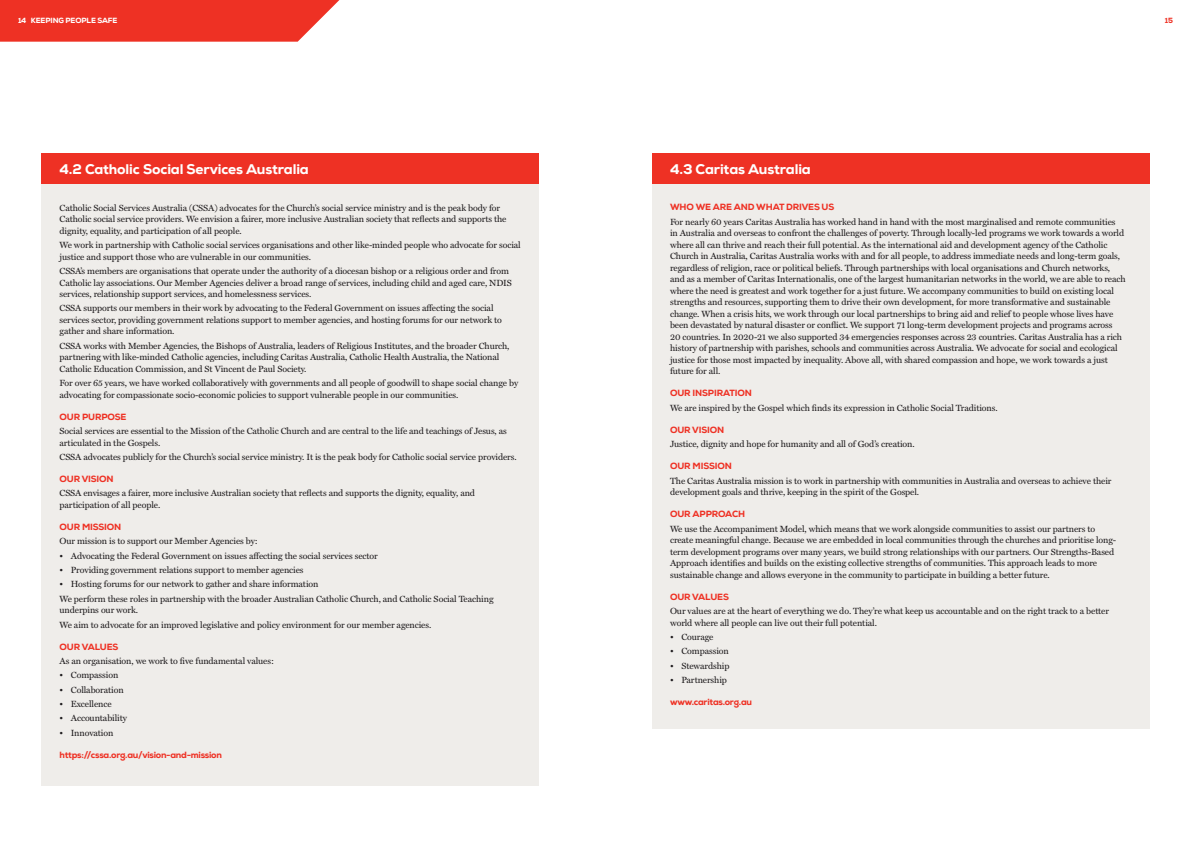
<style>
.page{position:relative;width:1191px;height:842px;background:#fff}
.page>*{position:absolute;margin:0;border:0;box-sizing:border-box;transform-origin:0 0}
.t1{font:800 14px "Nexa";letter-spacing:-.01em;color:#fff}
.t2{font:9px/11.5px "Miller Text";letter-spacing:-.01em;color:#1e1b1d}
.t3{font:800 9px "Nexa";letter-spacing:-.015em;color:#ee3124}
.t4{font:800 7.5px "Nexa";letter-spacing:-.015em;color:#fff}
.t5{font:800 7.5px "Nexa";color:#ee3124}
</style>
<div class="page">
<div style="left:42px;top:159px;width:497px;height:627px;background:#efedea"></div>
<div style="left:42px;top:153px;width:497px;height:31px;background:#ee3124"></div>
<svg style="left:0;top:0;width:339px;height:42px;background:#ef3e32"></svg>
<div style="left:652px;top:159px;width:497px;height:570px;background:#efedea"></div>
<div style="left:652px;top:153px;width:497px;height:31px;background:#ee3124"></div>
<p class="t4" style="left:18px;top:16px;width:101px">14 KEEPING PEOPLE SAFE</p>
<p class="t5" style="left:1164px;top:16px;width:10px">15</p>
<h1 class="t1" style="left:60px;top:160px;width:251px">4.2 Catholic Social Services Australia</h1>
<h1 class="t1" style="left:670px;top:160px;width:142px">4.3 Caritas Australia</h1>
<p class="t2" style="left:60px;top:201px;width:448px">Catholic Social Services Australia (CSSA) advocates for the Church’s social service ministry and is the peak body for<br>Catholic social service providers. We envision a fairer, more inclusive Australian society that reflects and supports the dignity, equality, and participation of all people.</p>
<p class="t2" style="left:60px;top:239px;width:463px">We work in partnership with Catholic social services organisations and other like-minded people who advocate for social justice and support those who are vulnerable in our communities.</p>
<p class="t2" style="left:60px;top:265px;width:454px">CSSA’s members are organisations that operate under the authority of a diocesan bishop or a religious order and from<br>Catholic lay associations. Our Member Agencies deliver a broad range of services, including child and aged care, NDIS services, relationship support services, and homelessness services.</p>
<p class="t2" style="left:60px;top:302px;width:444px">CSSA supports our members in their work by advocating to the Federal Government on issues affecting the social services sector, providing government relations support to member agencies, and hosting forums for our network to gather and share information.</p>
<p class="t2" style="left:60px;top:339px;width:451px">CSSA works with Member Agencies, the Bishops of Australia, leaders of Religious Institutes, and the broader Church, partnering with like-minded Catholic agencies, including Caritas Australia, Catholic Health Australia, the National<br>Catholic Education Commission, and St Vincent de Paul Society.</p>
<p class="t2" style="left:60px;top:377px;width:460px">For over 65 years, we have worked collaboratively with governments and all people of goodwill to shape social change by advocating for compassionate socio-economic policies to support vulnerable people in our communities.</p>
<p class="t3" style="left:60px;top:411px;width:68px">OUR PURPOSE</p>
<p class="t2" style="left:60px;top:425px;width:449px">Social services are essential to the Mission of the Catholic Church and are central to the life and teachings of Jesus, as articulated in the Gospels.</p>
<p class="t2" style="left:60px;top:450px;width:458px">CSSA advocates publicly for the Church’s social service ministry. It is the peak body for Catholic social service providers.</p>
<p class="t3" style="left:60px;top:473px;width:56px">OUR VISION</p>
<p class="t2" style="left:60px;top:487px;width:417px">CSSA envisages a fairer, more inclusive Australian society that reflects and supports the dignity, equality, and participation of all people.</p>
<p class="t3" style="left:60px;top:521px;width:63px">OUR MISSION</p>
<p class="t2" style="left:60px;top:535px;width:200px">Our mission is to support our Member Agencies by:</p>
<p class="t2" style="left:60px;top:549px;width:320px">• Advocating the Federal Government on issues affecting the social services sector</p>
<p class="t2" style="left:60px;top:564px;width:245px">• Providing government relations support to member agencies</p>
<p class="t2" style="left:60px;top:576px;width:435px;line-height:14.3px">• Hosting forums for our network to gather and share information<br>We perform these roles in partnership with the broader Australian Catholic Church, and Catholic Social Teaching</p>
<p class="t2" style="left:60px;top:602px;width:373px;line-height:14.3px">underpins our work.<br>We aim to advocate for an improved legislative and policy environment for our member agencies.</p>
<p class="t3" style="left:60px;top:641px;width:60px">OUR VALUES</p>
<p class="t2" style="left:60px;top:655px;width:216px">As an organisation, we work to five fundamental values:</p>
<p class="t2" style="left:60px;top:669px;width:60px">• Compassion</p>
<p class="t2" style="left:60px;top:683px;width:66px">• Collaboration</p>
<p class="t2" style="left:60px;top:698px;width:54px">• Excellence</p>
<p class="t2" style="left:60px;top:712px;width:69px">• Accountability</p>
<p class="t2" style="left:60px;top:726px;width:55px">• Innovation</p>
<p class="t3" style="left:60px;top:749px;width:164px">https://cssa.org.au/vision-and-mission</p>
<p class="t3" style="left:670px;top:201px;width:166px">WHO WE ARE AND WHAT DRIVES US</p>
<p class="t2" style="left:670px;top:215px;width:457px">For nearly 60 years Caritas Australia has worked hand in hand with the most marginalised and remote communities<br>in Australia and overseas to confront the challenges of poverty. Through locally-led programs we work towards a world where all can thrive and reach their full potential. As the international aid and development agency of the Catholic Church in Australia, Caritas Australia works with and for all people, to address immediate needs and long-term goals, regardless of religion, race or political beliefs. Through partnerships with local organisations and Church networks, and as a member of Caritas Internationalis, one of the largest humanitarian networks in the world, we are able to reach where the need is greatest and work together for a just future. We accompany communities to build on existing local strengths and resources, supporting them to drive their own development, for more transformative and sustainable change. When a crisis hits, we work through our local partnerships to bring aid and relief to people whose lives have been devastated by natural disaster or conflict. We support 71 long-term development projects and programs across<br>20 countries. In 2020-21 we also supported 34 emergencies responses across 23 countries. Caritas Australia has a rich history of partnership with parishes, schools and communities across Australia. We advocate for social and ecological justice for those most impacted by inequality. Above all, with shared compassion and hope, we work towards a just future for all.</p>
<p class="t3" style="left:670px;top:387px;width:83px">OUR INSPIRATION</p>
<p class="t2" style="left:670px;top:401px;width:329px">We are inspired by the Gospel which finds its expression in Catholic Social Traditions.</p>
<p class="t3" style="left:670px;top:424px;width:56px">OUR VISION</p>
<p class="t2" style="left:670px;top:438px;width:246px">Justice, dignity and hope for humanity and all of God’s creation.</p>
<p class="t3" style="left:670px;top:460px;width:63px">OUR MISSION</p>
<p class="t2" style="left:670px;top:474px;width:443px">The Caritas Australia mission is to work in partnership with communities in Australia and overseas to achieve their development goals and thrive, keeping in the spirit of the Gospel.</p>
<p class="t3" style="left:670px;top:508px;width:76px">OUR APPROACH</p>
<p class="t2" style="left:670px;top:522px;width:448px">We use the Accompaniment Model, which means that we work alongside communities to assist our partners to create meaningful change. Because we are embedded in local communities through the churches and prioritise long&shy;term development programs over many years, we build strong relationships with our partners. Our Strengths-Based Approach identifies and builds on the existing collective strengths of communities. This approach leads to more sustainable change and allows everyone in the community to participate in building a better future.</p>
<p class="t3" style="left:670px;top:591px;width:60px">OUR VALUES</p>
<p class="t2" style="left:670px;top:605px;width:440px">Our values are at the heart of everything we do. They’re what keep us accountable and on the right track to a better world where all people can live out their full potential.</p>
<p class="t2" style="left:670px;top:630px;width:45px">• Courage</p>
<p class="t2" style="left:670px;top:645px;width:60px">• Compassion</p>
<p class="t2" style="left:670px;top:659px;width:61px">• Stewardship</p>
<p class="t2" style="left:670px;top:673px;width:58px">• Partnership</p>
<p class="t3" style="left:670px;top:696px;width:83px">www.caritas.org.au</p>
</div>
